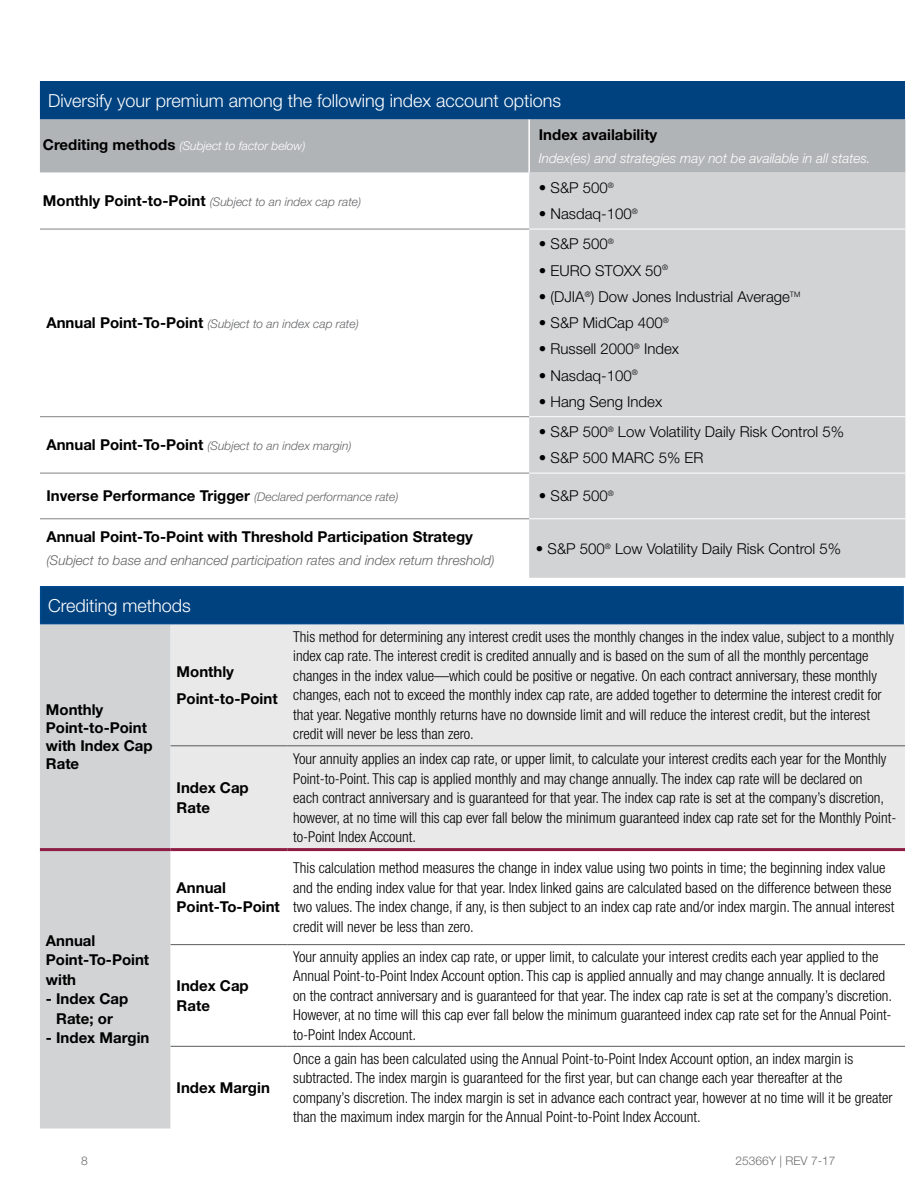
<style>
.page{position:relative;width:918px;height:1188px;background:#fff}
.page>*{position:absolute;margin:0;border:0;box-sizing:border-box;transform-origin:0 0}
.t1{font:300 18px "Helvetica Neue LT Std";color:#fff}
.t2{font:300 condensed 15px/19.5px "Helvetica Neue LT Std";color:#000}
.t3{font:700 15px/19.5px "Helvetica Neue LT Std";color:#000}
.t4{font:300 15px "Helvetica Neue LT Std";color:#000}
.t5{font:italic 300 13.5px "Helvetica Neue LT Std";color:#636466}
.t6{font:italic 300 13.5px "Helvetica Neue LT Std";color:#fff}
.t7{font:italic 300 12px "Helvetica Neue LT Std";color:#636466}
.t8{font:italic 300 12px "Helvetica Neue LT Std";color:#fff}
.t9{font:300 12px "Helvetica Neue LT Std";color:#6d6e71}
.s1{font-weight:700;font-style:normal;font-size:15px;color:#000}
.s2{font-weight:300;font-style:italic;font-size:12px;color:#636466}
</style>
<div class="page">
<div style="left:41px;top:82px;width:863px;height:37px;background:#004280"></div>
<div style="left:40px;top:81px;width:865px;height:39px;border:2px solid #004280"></div>
<div style="left:40px;top:120px;width:865px;height:53px;background:#b1b4b6"></div>
<svg style="left:40px;top:228px;width:489px;height:292px"></svg>
<div style="left:529px;top:173px;width:376px;height:405px;background:#d1d3d4"></div>
<hr style="left:40px;top:229px;width:489px;height:1px;background:#808285">
<hr style="left:40px;top:416px;width:489px;height:1px;background:#808285">
<hr style="left:40px;top:473px;width:489px;height:1px;background:#808285">
<hr style="left:40px;top:518px;width:489px;height:1px;background:#808285">
<hr style="left:529px;top:229px;width:376px;height:1px;background:#fff">
<hr style="left:529px;top:416px;width:376px;height:1px;background:#fff">
<hr style="left:529px;top:473px;width:376px;height:1px;background:#fff">
<hr style="left:529px;top:518px;width:376px;height:1px;background:#fff">
<hr style="left:528px;top:120px;width:2px;height:53px;background:#fff">
<div style="left:41px;top:587px;width:862px;height:37px;background:#004280"></div>
<div style="left:40px;top:586px;width:864px;height:39px;border:2px solid #004b8d"></div>
<div style="left:40px;top:625px;width:131px;height:503px;background:#d1d3d4"></div>
<div style="left:171px;top:625px;width:734px;height:223px;background:#e9e9ea"></div>
<svg style="left:171px;top:851px;width:734px;height:195px"></svg>
<hr style="left:171px;top:745px;width:116px;height:1px;background:#58595b">
<hr style="left:287px;top:745px;width:618px;height:1px;background:#58595b">
<hr style="left:171px;top:944px;width:116px;height:1px;background:#58595b">
<hr style="left:287px;top:944px;width:618px;height:1px;background:#58595b">
<hr style="left:171px;top:1046px;width:116px;height:1px;background:#58595b">
<hr style="left:287px;top:1046px;width:618px;height:1px;background:#58595b">
<hr style="left:40px;top:848px;width:131px;height:3px;background:#8d1d44">
<hr style="left:171px;top:848px;width:116px;height:3px;background:#8d1d44">
<hr style="left:287px;top:848px;width:618px;height:3px;background:#8d1d44">
<p class="t1" style="left:48px;top:89px;width:515px">Diversify your premium among the following index account options</p>
<p class="t8" style="left:43px;top:139px;width:264px"><span class="s1">Crediting methods</span> (Subject to factor below)</p>
<p class="t3" style="left:539px;top:125px;width:120px">Index availability</p>
<p class="t6" style="left:539px;top:150px;width:333px">Index(es) and strategies may not be available in all states.</p>
<p class="t7" style="left:43px;top:195px;width:320px"><span class="s1">Monthly Point-to-Point</span> (Subject to an index cap rate)</p>
<p class="t7" style="left:46px;top:317px;width:314px"><span class="s1">Annual Point-To-Point</span> (Subject to an index cap rate)</p>
<p class="t7" style="left:46px;top:439px;width:307px"><span class="s1">Annual Point-To-Point</span> (Subject to an index margin)</p>
<p class="t4" style="left:539px;top:179px;width:76px">• S&amp;P 500<sup>®</sup></p>
<p class="t4" style="left:539px;top:205px;width:100px">• Nasdaq-100<sup>®</sup></p>
<p class="t4" style="left:539px;top:235px;width:76px">• S&amp;P 500<sup>®</sup></p>
<p class="t4" style="left:539px;top:261px;width:131px">• EURO STOXX 50<sup>®</sup></p>
<p class="t4" style="left:539px;top:287px;width:263px">• (DJIA<sup>®</sup>) Dow Jones Industrial Average<sup>TM</sup></p>
<p class="t4" style="left:539px;top:314px;width:131px">• S&amp;P MidCap 400<sup>®</sup></p>
<p class="t4" style="left:539px;top:340px;width:142px">• Russell 2000<sup>®</sup> Index</p>
<p class="t4" style="left:539px;top:366px;width:100px">• Nasdaq-100<sup>®</sup></p>
<p class="t4" style="left:539px;top:392px;width:125px">• Hang Seng Index</p>
<p class="t4" style="left:539px;top:423px;width:307px">• S&amp;P 500<sup>®</sup> Low Volatility Daily Risk Control 5%</p>
<p class="t4" style="left:539px;top:449px;width:166px">• S&amp;P 500 MARC 5% ER</p>
<p class="t3" style="left:46px;top:486px;width:354px">Inverse Performance Trigger <span class="s2">(Declared performance rate)</span></p>
<p class="t4" style="left:539px;top:487px;width:76px">• S&amp;P 500<sup>®</sup></p>
<p class="t3" style="left:46px;top:527px;width:428px">Annual Point-To-Point with Threshold Participation Strategy</p>
<p class="t5" style="left:46px;top:552px;width:450px">(Subject to base and enhanced participation rates and index return threshold)</p>
<p class="t4" style="left:536px;top:539px;width:307px">• S&amp;P 500<sup>®</sup> Low Volatility Daily Risk Control 5%</p>
<p class="t1" style="left:48px;top:594px;width:144px">Crediting methods</p>
<p class="t3" style="left:46px;top:701px;width:108px;line-height:18px">Monthly<br>Point-to-Point with Index Cap<br>Rate</p>
<p class="t3" style="left:177px;top:659px;width:103px;line-height:26.2px">Monthly<br>Point-to-Point</p>
<p class="t3" style="left:177px;top:778px;width:74px">Index Cap<br>Rate</p>
<p class="t3" style="left:46px;top:930px;width:105px">Annual<br>Point-To-Point with</p>
<p class="t3" style="left:46px;top:989px;width:84px;text-align:center">- Index Cap<br>Rate; or</p>
<p class="t3" style="left:46px;top:1028px;width:105px">- Index Margin</p>
<p class="t3" style="left:177px;top:877px;width:105px">Annual<br>Point-To-Point</p>
<p class="t3" style="left:177px;top:976px;width:74px">Index Cap<br>Rate</p>
<p class="t3" style="left:177px;top:1077px;width:95px">Index Margin</p>
<p class="t2" style="left:293px;top:627px;width:602px">This method for determining any interest credit uses the monthly changes in the index value, subject to a monthly index cap rate. The interest credit is credited annually and is based on the sum of all the monthly percentage changes in the index value—which could be positive or negative. On each contract anniversary, these monthly changes, each not to exceed the monthly index cap rate, are added together to determine the interest credit for that year. Negative monthly returns have no downside limit and will reduce the interest credit, but the interest credit will never be less than zero.</p>
<p class="t2" style="left:293px;top:749px;width:605px">Your annuity applies an index cap rate, or upper limit, to calculate your interest credits each year for the Monthly Point-to-Point. This cap is applied monthly and may change annually. The index cap rate will be declared on<br>each contract anniversary and is guaranteed for that year. The index cap rate is set at the company’s discretion, however, at no time will this cap ever fall below the minimum guaranteed index cap rate set for the Monthly Point&shy;to-Point Index Account.</p>
<p class="t2" style="left:293px;top:858px;width:603px">This calculation method measures the change in index value using two points in time; the beginning index value and the ending index value for that year. Index linked gains are calculated based on the difference between these two values. The index change, if any, is then subject to an index cap rate and/or index margin. The annual interest credit will never be less than zero.</p>
<p class="t2" style="left:293px;top:947px;width:600px">Your annuity applies an index cap rate, or upper limit, to calculate your interest credits each year applied to the Annual Point-to-Point Index Account option. This cap is applied annually and may change annually. It is declared on the contract anniversary and is guaranteed for that year. The index cap rate is set at the company’s discretion.<br>However, at no time will this cap ever fall below the minimum guaranteed index cap rate set for the Annual Point&shy;to-Point Index Account.</p>
<p class="t2" style="left:293px;top:1048px;width:601px">Once a gain has been calculated using the Annual Point-to-Point Index Account option, an index margin is subtracted. The index margin is guaranteed for the first year, but can change each year thereafter at the company’s discretion. The index margin is set in advance each contract year, however at no time will it be greater than the maximum index margin for the Annual Point-to-Point Index Account.</p>
<p class="t9" style="left:81px;top:1154px;width:8px">8</p>
<p class="t9" style="left:735px;top:1154px;width:102px">25366Y | REV 7-17</p>
</div>
